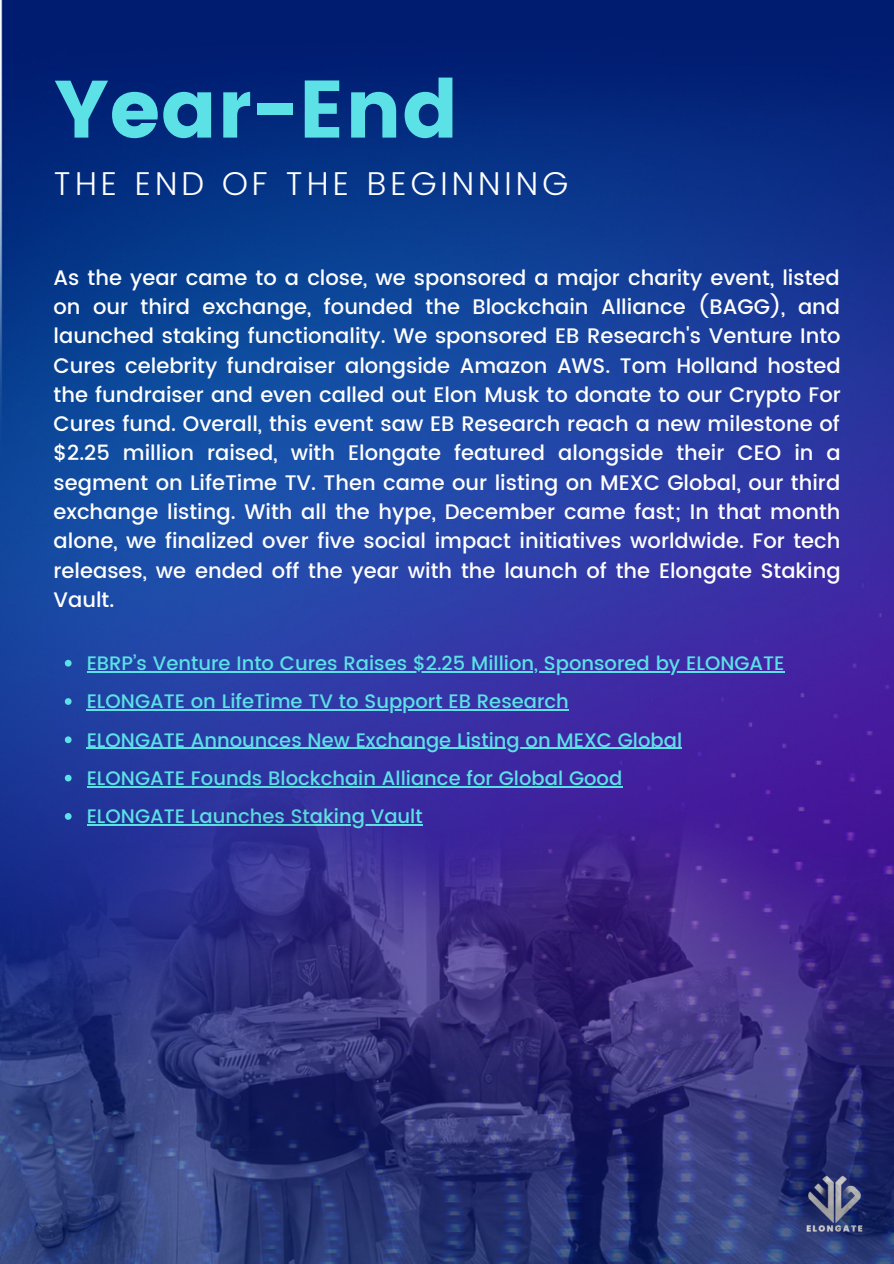
<style>
.page{position:relative;width:894px;height:1264px;background:#fff}
.page>*{position:absolute;margin:0;border:0;box-sizing:border-box;transform-origin:0 0}
.t1{font:81px "Poppins";color:#5ce1e6}
.t2{font:300 33px "Poppins";letter-spacing:.12em;color:#fff}
.t3{font:500 21px/29.2px "Poppins";color:#fff;text-align:justify}
.t4{font:500 19.5px "Poppins";color:#5ce1e6}
</style>
<div class="page">
<img style="left:0;top:0;width:893px;height:768px">
<svg style="left:65px;top:660px;width:7px;height:6px"></svg>
<hr style="left:87px;top:671px;width:697px;height:1px;background:#5ce1e6">
<svg style="left:65px;top:698px;width:7px;height:7px"></svg>
<hr style="left:87px;top:709px;width:481px;height:1px;background:#5ce1e6">
<svg style="left:65px;top:736px;width:7px;height:7px"></svg>
<hr style="left:87px;top:747px;width:595px;height:1px;background:#5ce1e6">
<img style="left:0;top:768px;width:893px;height:495px">
<p class="t1" style="left:54px;top:62px;width:406px">Year-End</p>
<p class="t2" style="left:54px;top:164px;width:516px">THE END OF THE BEGINNING</p>
<p class="t3" style="left:54px;top:263px;width:788px">As the year came to a close, we sponsored a major charity event, listed on our third exchange, founded the Blockchain Alliance (BAGG), and launched staking functionality. We sponsored EB Research's Venture Into Cures celebrity fundraiser alongside Amazon AWS. Tom Holland hosted the fundraiser and even called out Elon Musk to donate to our Crypto For Cures fund. Overall, this event saw EB Research reach a new milestone of $2.25 million raised, with Elongate featured alongside their CEO in a segment on LifeTime TV. Then came our listing on MEXC Global, our third exchange listing. With all the hype, December came fast; In that month alone, we finalized over five social impact initiatives worldwide. For tech releases, we ended off the year with the launch of the Elongate Staking Vault.</p>
<p class="t4" style="left:87px;top:652px;width:699px">EBRP’s Venture Into Cures Raises $2.25 Million, Sponsored by ELONGATE</p>
<p class="t4" style="left:87px;top:690px;width:483px">ELONGATE on LifeTime TV to Support EB Research</p>
<p class="t4" style="left:87px;top:728px;width:596px">ELONGATE Announces New Exchange Listing on MEXC Global</p>
<p class="t4" style="left:87px;top:766px;width:537px">ELONGATE Founds Blockchain Alliance for Global Good</p>
<p class="t4" style="left:87px;top:805px;width:337px">ELONGATE Launches Staking Vault</p>
</div>
